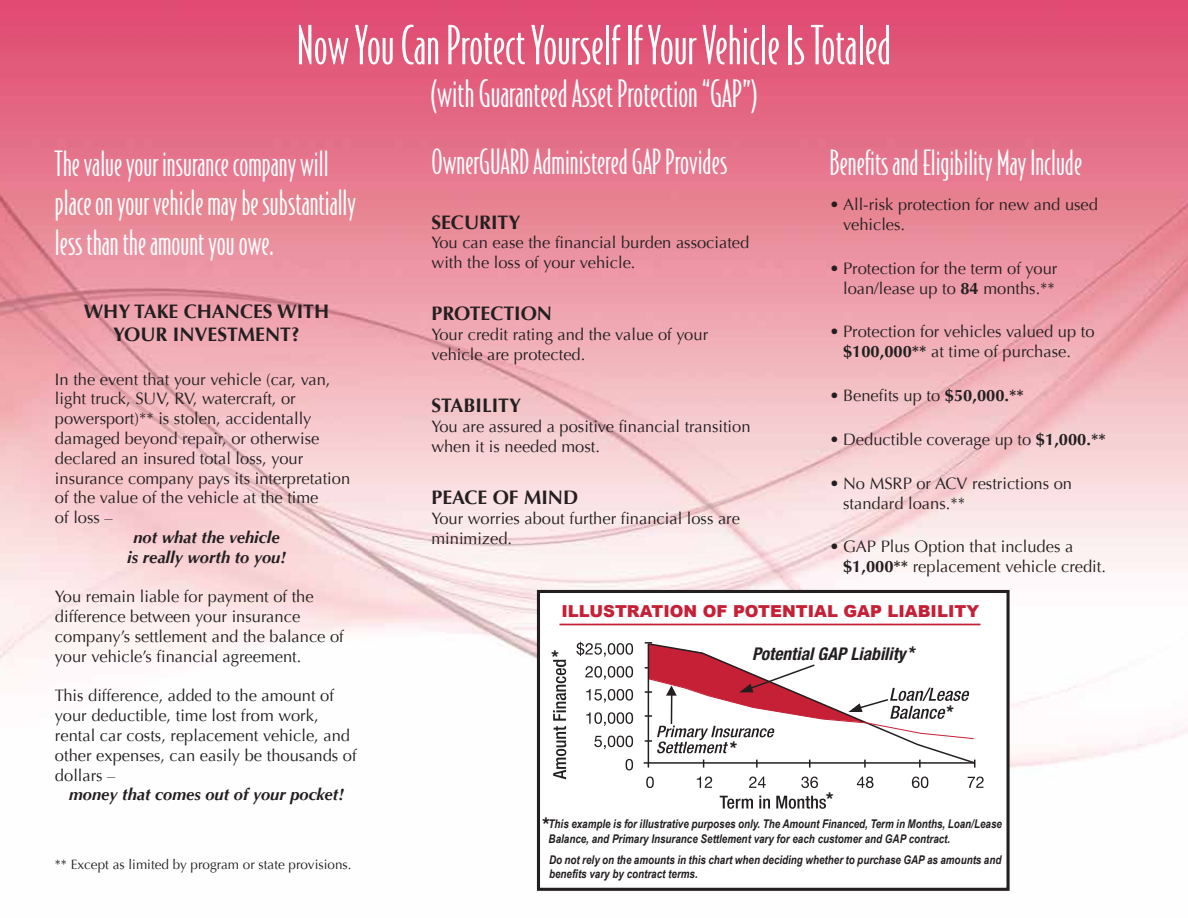
<style>
.page{position:relative;width:1188px;height:918px;background:#fff}
.page>*{position:absolute;margin:0;border:0;box-sizing:border-box;transform-origin:0 0}
.t1{font:51px "Bodega Sans";color:#fff}
.t2{font:36px "Bodega Sans";color:#fff}
.t3{font:33px/39.6px "Bodega Sans";color:#fff}
.t4{font:700 19.5px/23.4px "Optima";color:#231f20;text-align:center}
.t5{font:700 19.2px "Helvetica Neue";color:#231f20}
.t6{font:italic 700 19.2px "Helvetica Neue";color:#231f20}
.t7{font:italic 700 condensed 17.55px "Helvetica Neue";color:#231f20}
.t8{font:16.5px/19.8px "Optima";color:#231f20}
.t9{font:italic 700 16.5px/19.8px "Optima";color:#231f20;text-align:center}
.t10{font:900 16.5px "Arial";color:#c62037}
.t11{font:13.5px "Optima";color:#231f20}
.t12{font:italic 700 12px/14.4px "Arial Narrow";color:#231f20}
.s1{font-weight:700}
.s2{font-stretch:normal;font-size:19.2px}
</style>
<div class="page">
<img style="left:0;top:0;width:1188px;height:891px">
<div style="left:537px;top:590px;width:473px;height:301px;background:#fff;border:3px solid #231f20"></div>
<svg style="left:553px;top:660px;width:13px;height:119px"></svg>
<svg style="left:720px;top:796px;width:33px;height:13px"></svg>
<svg style="left:759px;top:796px;width:11px;height:13px"></svg>
<svg style="left:776px;top:796px;width:50px;height:13px"></svg>
<hr style="left:644px;top:762px;width:331px;height:2px;background:#231f20">
<svg style="left:576px;top:642px;width:57px;height:15px"></svg>
<svg style="left:585px;top:666px;width:48px;height:14px"></svg>
<svg style="left:586px;top:689px;width:47px;height:14px"></svg>
<svg style="left:586px;top:712px;width:47px;height:14px"></svg>
<svg style="left:594px;top:736px;width:39px;height:13px"></svg>
<svg style="left:626px;top:759px;width:7px;height:11px"></svg>
<svg style="left:646px;top:777px;width:8px;height:11px"></svg>
<svg style="left:697px;top:777px;width:15px;height:11px"></svg>
<svg style="left:749px;top:777px;width:17px;height:11px"></svg>
<svg style="left:801px;top:777px;width:17px;height:11px"></svg>
<svg style="left:857px;top:777px;width:17px;height:11px"></svg>
<svg style="left:912px;top:777px;width:16px;height:11px"></svg>
<svg style="left:968px;top:777px;width:16px;height:11px"></svg>
<svg style="left:645px;top:642px;width:331px;height:126px"></svg>
<hr style="left:648px;top:644px;width:1px;height:124px;background:#231f20">
<hr style="left:560px;top:624px;width:421px;height:1px;background:#c62037">
<h1 class="t1" style="left:297px;top:15px;width:596px">Now You Can Protect Yourself If Your Vehicle Is Totaled</h1>
<h2 class="t2" style="left:430px;top:73px;width:329px">(with Guaranteed Asset Protection “GAP”)</h2>
<h3 class="t3" style="left:55px;top:143px;width:303px">The value your insurance company will place on your vehicle may be substantially less than the amount you owe.</h3>
<h3 class="t3" style="left:431px;top:141px;width:298px">OwnerGUARD Administered GAP Provides</h3>
<h3 class="t3" style="left:830px;top:143px;width:254px">Benefits and Eligibility May Include</h3>
<p class="t8" style="left:843px;top:195px;width:256px;text-indent:-13px">• All-risk protection for new and used vehicles.</p>
<p class="t8" style="left:830px;top:259px;width:229px;text-align:right">• Protection for the term of your loan/lease up to <span class="s1">84</span> months.**</p>
<p class="t8" style="left:843px;top:322px;width:253px;text-indent:-13px">• Protection for vehicles valued up to <span class="s1">$100,000**</span> at time of purchase.</p>
<p class="t8" style="left:830px;top:386px;width:196px">• Benefits up to <span class="s1">$50,000.**</span></p>
<p class="t8" style="left:830px;top:430px;width:278px">• Deductible coverage up to <span class="s1">$1,000.**</span></p>
<p class="t8" style="left:843px;top:473px;width:231px;text-indent:-13px">• No MSRP or ACV restrictions on standard loans.**</p>
<p class="t8" style="left:843px;top:537px;width:264px;text-indent:-13px">• GAP Plus Option that includes a <span class="s1">$1,000**</span> replacement vehicle credit.</p>
<p class="t10" style="left:561px;top:599px;width:419px">ILLUSTRATION OF POTENTIAL GAP LIABILITY</p>
<p class="t4" style="left:431px;top:210px;width:90px">SECURITY</p>
<p class="t8" style="left:431px;top:233px;width:319px">You can ease the financial burden associated with the loss of your vehicle.</p>
<p class="t4" style="left:431px;top:302px;width:122px">PROTECTION</p>
<p class="t8" style="left:431px;top:325px;width:278px">Your credit rating and the value of your vehicle are protected.</p>
<p class="t4" style="left:431px;top:394px;width:91px">STABILITY</p>
<p class="t8" style="left:431px;top:417px;width:321px">You are assured a positive financial transition when it is needed most.</p>
<p class="t4" style="left:431px;top:486px;width:148px">PEACE OF MIND</p>
<p class="t8" style="left:431px;top:508px;width:310px">Your worries about further financial loss are minimized.</p>
<p class="t4" style="left:84px;top:300px;width:247px">WHY TAKE CHANCES WITH<br>YOUR INVESTMENT?</p>
<p class="t8" style="left:55px;top:369px;width:297px">In the event that your vehicle (car, van, light truck, SUV, RV, watercraft, or powersport)** is stolen, accidentally damaged beyond repair, or otherwise declared an insured total loss, your insurance company pays its interpretation of the value of the vehicle at the time<br>of loss –</p>
<p class="t9" style="left:127px;top:528px;width:160px">not what the vehicle is really worth to you!</p>
<p class="t8" style="left:55px;top:587px;width:290px">You remain liable for payment of the difference between your insurance company’s settlement and the balance of your vehicle’s financial agreement.</p>
<p class="t8" style="left:55px;top:686px;width:303px">This difference, added to the amount of your deductible, time lost from work, rental car costs, replacement vehicle, and other expenses, can easily be thousands of dollars –</p>
<p class="t9" style="left:69px;top:785px;width:276px">money that comes out of your pocket!</p>
<p class="t5" style="left:551px;top:645px;width:9px">*</p>
<p class="t7" style="left:752px;top:643px;width:165px">Potential GAP Liability <span class="s2">*</span></p>
<p class="t6" style="left:945px;top:700px;width:9px">*</p>
<p class="t6" style="left:729px;top:736px;width:9px">*</p>
<p class="t5" style="left:826px;top:788px;width:9px">*</p>
<p class="t11" style="left:55px;top:857px;width:298px">** Except as limited by program or state provisions.</p>
<p class="t5" style="left:542px;top:813px;width:9px">*</p>
<p class="t12" style="left:549px;top:816px;width:455px">This example is for illustrative purposes only. The Amount Financed, Term in Months, Loan/Lease<br>Balance, and Primary Insurance Settlement vary for each customer and GAP contract.</p>
<p class="t12" style="left:549px;top:852px;width:454px">Do not rely on the amounts in this chart when deciding whether to purchase GAP as amounts and benefits vary by contract terms.</p>
</div>
